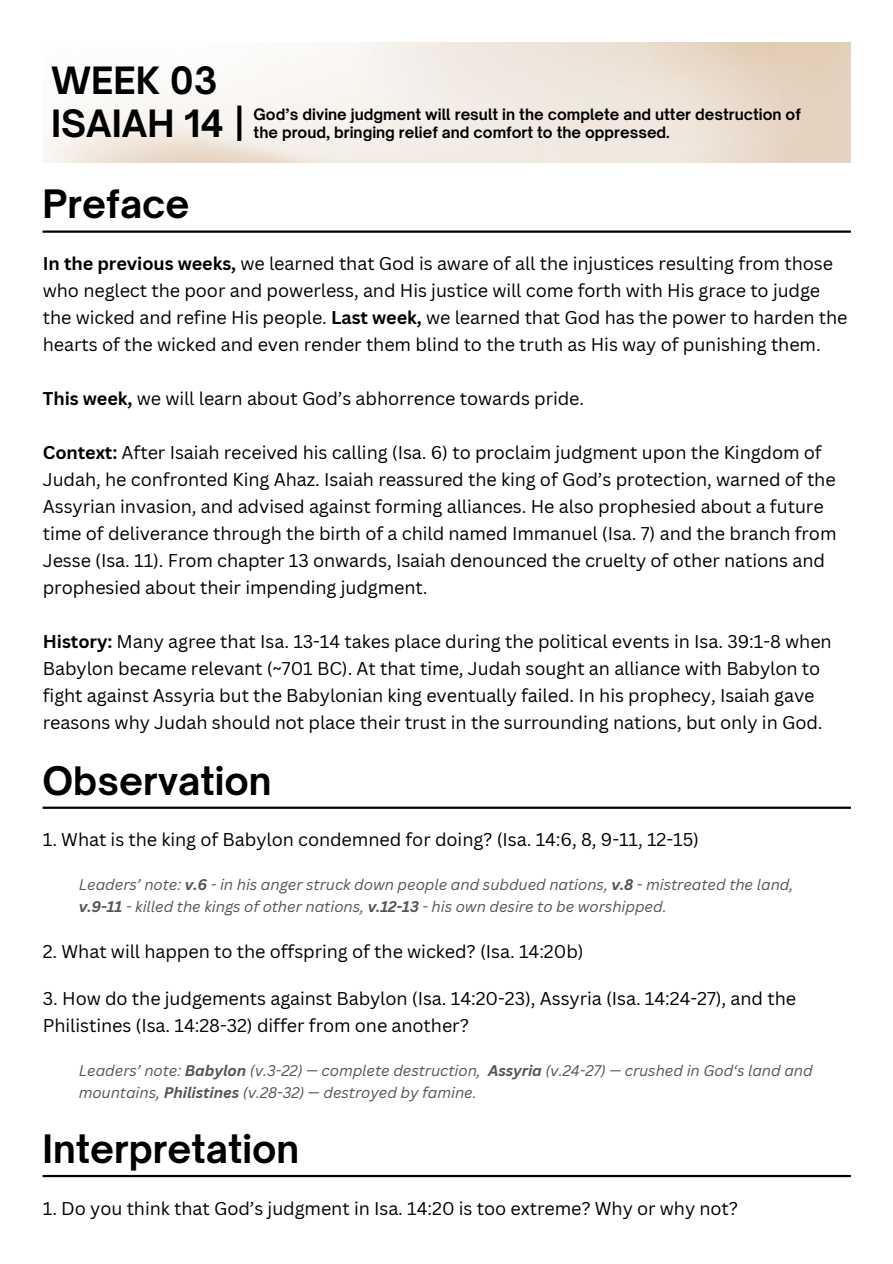
<style>
.page{position:relative;width:893px;height:1264px;background:#fff}
.page>*{position:absolute;margin:0;border:0;box-sizing:border-box;transform-origin:0 0}
.t1{font:700 37.5px "Open Sauce One";color:#000}
.t2{font:700 36px "Open Sauce One";color:#000}
.t3{font:18px/27px "Canva Sans";letter-spacing:-.005em;color:#000}
.t4{font:italic 15px/22.5px "Canva Sans";letter-spacing:-.005em;color:#595251}
.t5{font:700 15px/18px "Open Sauce One";color:#000}
.s1{font-weight:700}
</style>
<div class="page">
<hr style="left:43px;top:230px;width:807px;height:3px;background:#000">
<hr style="left:43px;top:806px;width:807px;height:2px;background:#000">
<hr style="left:43px;top:1174px;width:807px;height:3px;background:#000">
<p class="t2" style="left:51px;top:58px;width:168px">WEEK 03</p>
<h3 class="t2" style="left:51px;top:101px;width:196px">ISAIAH 14 |</h3>
<h3 class="t5" style="left:253px;top:105px;width:548px">God’s divine judgment will result in the complete and utter destruction of the proud, bringing relief and comfort to the oppressed.</h3>
<p class="t1" style="left:43px;top:181px;width:148px">Preface</p>
<h1 class="t3" style="left:43px;top:249px;width:806px"><span class="s1">In the previous weeks,</span> we learned that God is aware of all the injustices resulting from those who neglect the poor and powerless, and His justice will come forth with His grace to judge the wicked and refine His people. <span class="s1">Last week,</span> we learned that God has the power to harden the hearts of the wicked and even render them blind to the truth as His way of punishing them.</h1>
<h4 class="t3" style="left:43px;top:384px;width:543px"><span class="s1">This week,</span> we will learn about God’s abhorrence towards pride.</h4>
<h2 class="t3" style="left:43px;top:438px;width:795px"><span class="s1">Context:</span> After Isaiah received his calling (Isa. 6) to proclaim judgment upon the Kingdom of Judah, he confronted King Ahaz. Isaiah reassured the king of God’s protection, warned of the Assyrian invasion, and advised against forming alliances. He also prophesied about a future time of deliverance through the birth of a child named Immanuel (Isa. 7) and the branch from Jesse (Isa. 11). From chapter 13 onwards, Isaiah denounced the cruelty of other nations and prophesied about their impending judgment.</h2>
<h3 class="t3" style="left:43px;top:627px;width:790px"><span class="s1">History:</span> Many agree that Isa. 13-14 takes place during the political events in Isa. 39:1-8 when Babylon became relevant (~701 BC). At that time, Judah sought an alliance with Babylon to fight against Assyria but the Babylonian king eventually failed. In his prophecy, Isaiah gave reasons why Judah should not place their trust in the surrounding nations, but only in God.</h3>
<h1 class="t1" style="left:43px;top:757px;width:230px">Observation</h1>
<h3 class="t3" style="left:43px;top:825px;width:657px">1. What is the king of Babylon condemned for doing? (Isa. 14:6, 8, 9-11, 12-15)</h3>
<h2 class="t4" style="left:79px;top:872px;width:716px">Leaders’ note: <span class="s1">v.6</span> - in his anger struck down people and subdued nations, <span class="s1">v.8</span> - mistreated the land,</h2>
<h3 class="t4" style="left:79px;top:895px;width:589px"><span class="s1">v.9-11</span> - killed the kings of other nations, <span class="s1">v.12-13</span> - his own desire to be worshipped.</h3>
<h3 class="t3" style="left:43px;top:938px;width:542px">2. What will happen to the offspring of the wicked? (Isa. 14:20b)</h3>
<h3 class="t3" style="left:43px;top:984px;width:754px">3. How do the judgements against Babylon (Isa. 14:20-23), Assyria (Isa. 14:24-27), and the<br>Philistines (Isa. 14:28-32) differ from one another?</h3>
<p class="t4" style="left:79px;top:1058px;width:735px">Leaders’ note: <span class="s1">Babylon</span> (v.3-22) — complete destruction, <span class="s1">Assyria</span> (v.24-27) — crushed in God‘s land and mountains, <span class="s1">Philistines</span> (v.28-32) — destroyed by famine.</p>
<h2 class="t1" style="left:43px;top:1125px;width:258px">Interpretation</h2>
<h3 class="t3" style="left:43px;top:1193px;width:696px">1. Do you think that God’s judgment in Isa. 14:20 is too extreme? Why or why not?</h3>
</div>
